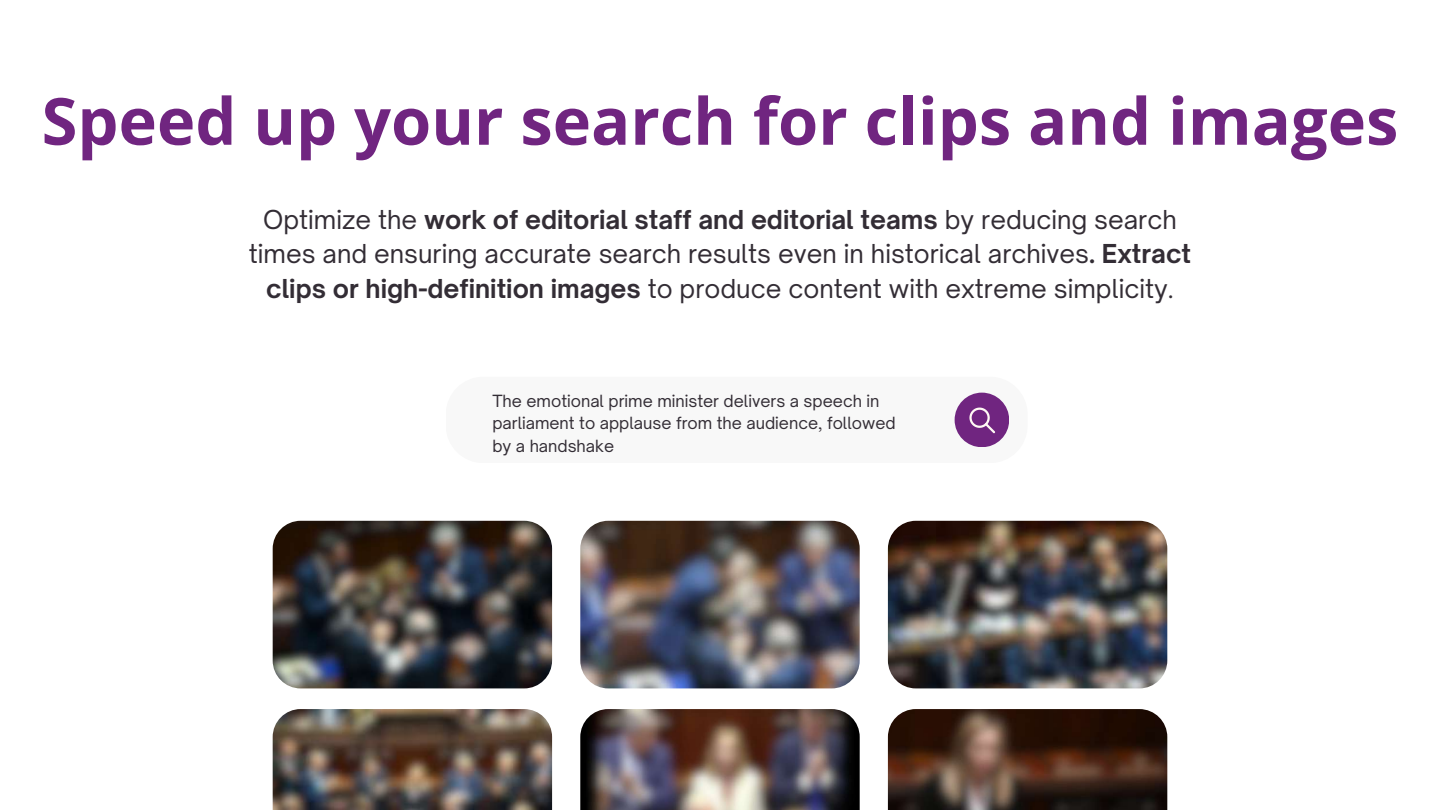
<style>
.page{position:relative;width:1440px;height:810px;background:#fff}
.page>*{position:absolute;margin:0;border:0;box-sizing:border-box;transform-origin:0 0}
.t1{font:700 65px "Open Sans";color:#702580}
.t2{font:25px/34.5px "Open Sauce One";color:#332d35;text-align:center}
.t3{font:16.1px/22.3px "Open Sauce One";color:#332d35}
.s1{font-weight:700}
</style>
<div class="page">
<img style="left:273px;top:521px;width:279px;height:167px;border-radius:28px">
<img style="left:580px;top:521px;width:280px;height:167px;border-radius:28px">
<img style="left:888px;top:521px;width:279px;height:167px;border-radius:28px">
<img style="left:273px;top:709px;width:279px;height:101px">
<img style="left:580px;top:709px;width:280px;height:101px">
<img style="left:888px;top:709px;width:279px;height:101px">
<div style="left:446px;top:377px;width:582px;height:86px;background:#f8f8f8;border-radius:38px"></div>
<div style="left:955px;top:393px;width:54px;height:54px;background:#702580;border-radius:50%"></div>
<svg style="left:969px;top:408px;width:26px;height:25px"></svg>
<h1 class="t1" style="left:42px;top:75px;width:1358px">Speed up your search for clips and images</h1>
<p class="t2" style="left:249px;top:202px;width:944px">Optimize the <span class="s1">work of editorial staff and editorial teams</span> by reducing search times and ensuring accurate search results even in historical archives<span class="s1">. Extract clips or high-definition images</span> to produce content with extreme simplicity.</p>
<p class="t3" style="left:492px;top:390px;width:405px">The emotional prime minister delivers a speech in parliament to applause from the audience, followed by a handshake</p>
</div>
